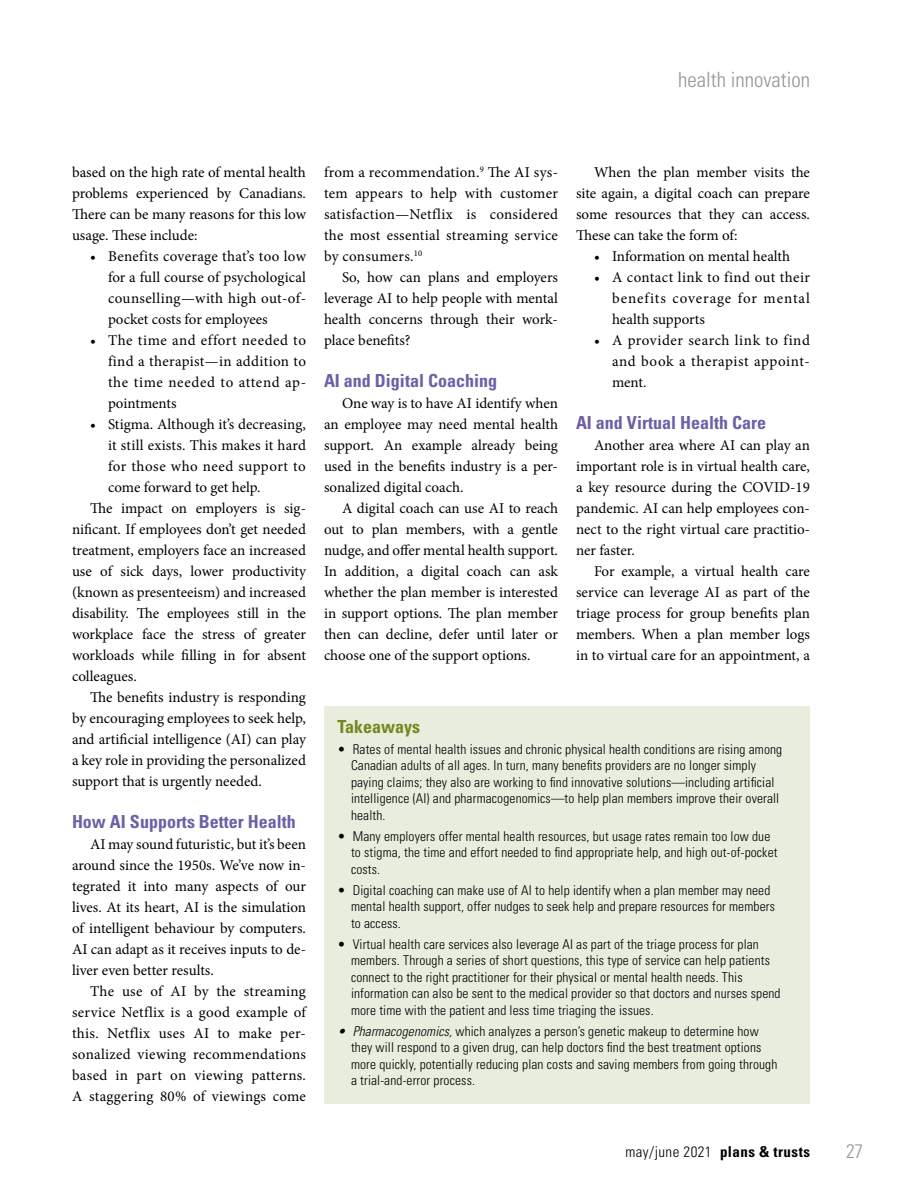
<style>
.page{position:relative;width:918px;height:1188px;background:#fff}
.page>*{position:absolute;margin:0;border:0;box-sizing:border-box;transform-origin:0 0}
.t1{font:300 condensed 21px "Univers LT Std";color:#939598}
.t2{font:300 condensed 19.5px "Univers LT Std";color:#939598}
.t3{font:700 condensed 18px "Univers LT Std";color:#6e5fa6}
.t4{font:700 condensed 18px "Univers LT Std";color:#70891e}
.t5{font:15px/21px "Minion Pro";color:#000;text-align:justify}
.t6{font:300 condensed 15px "Univers LT Std";letter-spacing:.03em;color:#000}
.t7{font:15px "Minion Pro";letter-spacing:.03em;color:#000}
.t8{font:300 condensed 13.5px/16.5px "Univers LT Std";letter-spacing:.01em;color:#000}
.s1{font-style:italic}
.s2{font-weight:700}
</style>
<div class="page">
<div style="left:324px;top:706px;width:486px;height:397px;background:#e9edde"></div>
<h1 class="t1" style="left:678px;top:67px;width:133px">health innovation</h1>
<p class="t5" style="left:72px;top:162px;width:236px">based on the high rate of mental health problems experienced by Canadians.<br>There can be many reasons for this low usage. These include:</p>
<p class="t5" style="left:108px;top:246px;width:200px;text-indent:-18px">• Benefits coverage that’s too low for a full course of psychological counselling—with high out-of&shy;pocket costs for employees</p>
<p class="t5" style="left:108px;top:330px;width:200px;text-indent:-18px">• The time and effort needed to find a therapist—in addition to the time needed to attend ap&shy;pointments</p>
<p class="t5" style="left:90px;top:414px;width:217px">• Stigma. Although it’s decreasing,</p>
<p class="t5" style="left:108px;top:435px;width:199px">it still exists. This makes it hard</p>
<p class="t7" style="left:108px;top:456px;width:199px">for those who need support to</p>
<p class="t5" style="left:108px;top:477px;width:154px">come forward to get help.</p>
<p class="t5" style="left:90px;top:498px;width:218px">The impact on employers is sig-</p>
<p class="t5" style="left:72px;top:519px;width:235px">nificant. If employees don’t get needed</p>
<p class="t5" style="left:72px;top:540px;width:235px">treatment, employers face an increased</p>
<p class="t5" style="left:72px;top:561px;width:236px">use of sick days, lower productivity</p>
<p class="t5" style="left:72px;top:582px;width:235px">(known as presenteeism) and increased</p>
<p class="t5" style="left:72px;top:603px;width:236px">disability. The employees still in the</p>
<p class="t5" style="left:72px;top:624px;width:235px">workplace face the stress of greater</p>
<p class="t5" style="left:72px;top:645px;width:236px">workloads while filling in for absent</p>
<p class="t5" style="left:72px;top:666px;width:66px">colleagues.</p>
<p class="t5" style="left:90px;top:687px;width:218px">The benefits industry is responding</p>
<p class="t5" style="left:72px;top:708px;width:236px">by encouraging employees to seek help,</p>
<p class="t5" style="left:72px;top:729px;width:236px">and artificial intelligence (AI) can play</p>
<p class="t5" style="left:72px;top:750px;width:235px">a key role in providing the personalized</p>
<p class="t5" style="left:72px;top:771px;width:191px">support that is urgently needed.</p>
<p class="t3" style="left:72px;top:811px;width:225px">How AI Supports Better Health</p>
<p class="t5" style="left:72px;top:834px;width:236px;text-indent:18px">AI may sound futuristic, but it’s been around since the 1950s. We’ve now in&shy;tegrated it into many aspects of our lives. At its heart, AI is the simulation of intelligent behaviour by computers.<br>AI can adapt as it receives inputs to de&shy;liver even better results.</p>
<p class="t5" style="left:72px;top:981px;width:236px;text-indent:18px">The use of AI by the streaming service Netflix is a good example of this. Netflix uses AI to make per&shy;sonalized viewing recommendations based in part on viewing patterns.<br>A staggering 80% of viewings come</p>
<p class="t5" style="left:324px;top:162px;width:236px">from a recommendation.<sup>9</sup> The AI sys&shy;tem appears to help with customer satisfaction—Netflix is considered the most essential streaming service by consumers.<sup>10</sup></p>
<p class="t5" style="left:324px;top:267px;width:236px;text-indent:18px">So, how can plans and employers leverage AI to help people with mental health concerns through their work&shy;place benefits?</p>
<p class="t3" style="left:324px;top:370px;width:175px">AI and Digital Coaching</p>
<p class="t5" style="left:324px;top:393px;width:236px;text-indent:18px">One way is to have AI identify when an employee may need mental health support. An example already being used in the benefits industry is a per&shy;sonalized digital coach.</p>
<p class="t5" style="left:324px;top:498px;width:236px;text-indent:18px">A digital coach can use AI to reach out to plan members, with a gentle nudge, and offer mental health support.<br>In addition, a digital coach can ask whether the plan member is interested in support options. The plan member then can decline, defer until later or choose one of the support options.</p>
<p class="t5" style="left:576px;top:162px;width:236px;text-indent:18px">When the plan member visits the site again, a digital coach can prepare some resources that they can access.<br>These can take the form of:</p>
<p class="t5" style="left:594px;top:246px;width:198px">• Information on mental health</p>
<p class="t5" style="left:612px;top:267px;width:200px;text-indent:-18px">• A contact link to find out their benefits coverage for mental health supports</p>
<p class="t5" style="left:612px;top:330px;width:199px;text-indent:-18px">• A provider search link to find and book a therapist appoint&shy;ment.</p>
<p class="t3" style="left:576px;top:412px;width:192px">AI and Virtual Health Care</p>
<p class="t5" style="left:576px;top:435px;width:236px;text-indent:18px">Another area where AI can play an important role is in virtual health care, a key resource during the COVID-19 pandemic. AI can help employees con&shy;nect to the right virtual care practitio&shy;ner faster.</p>
<p class="t5" style="left:576px;top:561px;width:236px;text-indent:18px">For example, a virtual health care service can leverage AI as part of the triage process for group benefits plan members. When a plan member logs in to virtual care for an appointment, a</p>
<p class="t4" style="left:338px;top:715px;width:84px">Takeaways</p>
<p class="t8" style="left:351px;top:741px;width:433px;text-indent:-14px">• Rates of mental health issues and chronic physical health conditions are rising among Canadian adults of all ages. In turn, many benefits providers are no longer simply paying claims; they also are working to find innovative solutions—including artificial intelligence (AI) and pharmacogenomics—to help plan members improve their overall health.</p>
<p class="t8" style="left:351px;top:828px;width:428px;text-indent:-14px">• Many employers offer mental health resources, but usage rates remain too low due to stigma, the time and effort needed to find appropriate help, and high out-of-pocket costs.</p>
<p class="t8" style="left:351px;top:882px;width:425px;text-indent:-14px">• Digital coaching can make use of AI to help identify when a plan member may need mental health support, offer nudges to seek help and prepare resources for members to access.</p>
<p class="t8" style="left:351px;top:936px;width:431px;text-indent:-14px">• Virtual health care services also leverage AI as part of the triage process for plan members. Through a series of short questions, this type of service can help patients connect to the right practitioner for their physical or mental health needs. This information can also be sent to the medical provider so that doctors and nurses spend more time with the patient and less time triaging the issues.</p>
<p class="t8" style="left:351px;top:1023px;width:428px;text-indent:-14px"><span class="s1">• Pharmacogenomics,</span> which analyzes a person’s genetic makeup to determine how they will respond to a given drug, can help doctors find the best treatment options more quickly, potentially reducing plan costs and saving members from going through a trial-and-error process.</p>
<p class="t6" style="left:625px;top:1143px;width:186px">may/june 2021 <span class="s2">plans &amp; trusts</span></p>
<h2 class="t2" style="left:846px;top:1139px;width:19px">27</h2>
</div>
